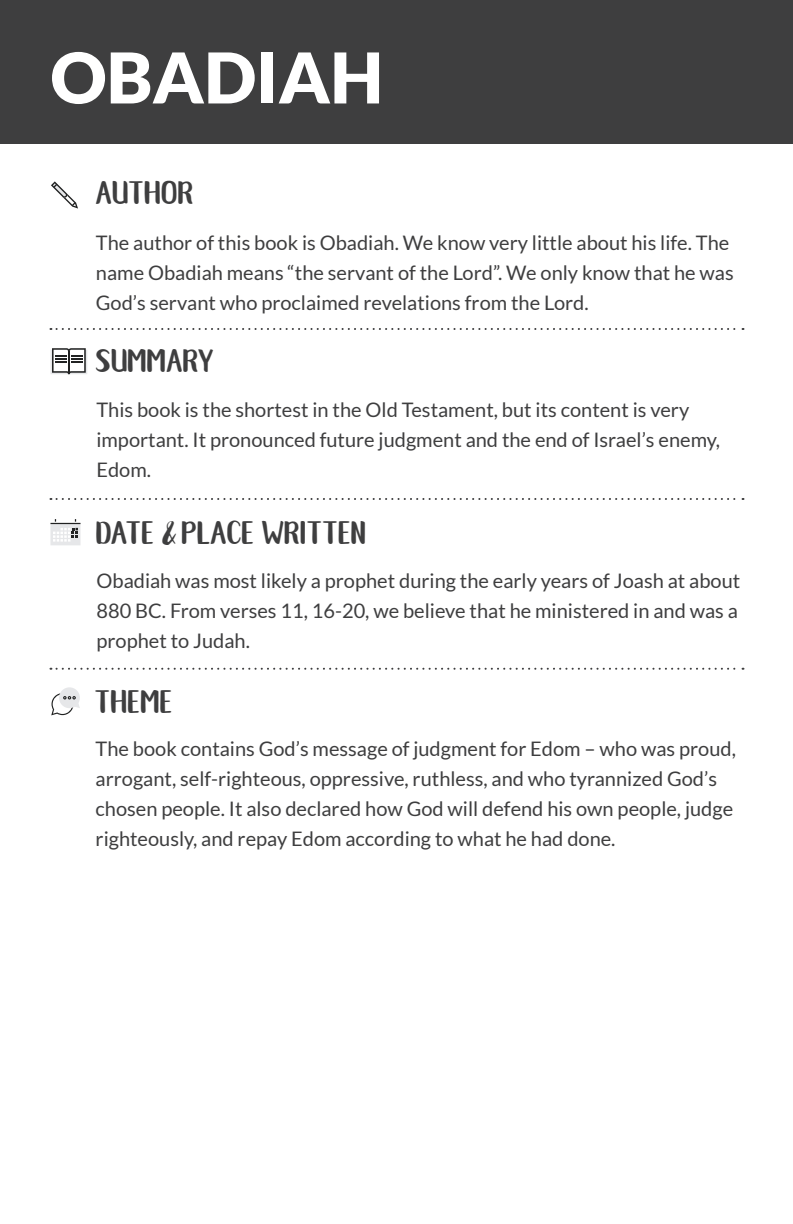
<style>
.page{position:relative;width:793px;height:1224px;background:#fff}
.page>*{position:absolute;margin:0;border:0;box-sizing:border-box;transform-origin:0 0}
.t1{font:900 70px "Lato";color:#fff}
.t2{font:34px "Northern Lights CAPS";color:#3e3e3f}
.t3{font:24px "Ornette";color:#3e3e3f}
.t4{font:20px/30px "Lato";color:#3e3e3f}
</style>
<div class="page">
<div style="left:0;top:0;width:792px;height:144px;background:#3e3e3f"></div>
<svg style="left:51px;top:181px;width:27px;height:28px"></svg>
<svg style="left:50px;top:328px;width:693px;height:2px"></svg>
<svg style="left:50px;top:498px;width:693px;height:2px"></svg>
<svg style="left:50px;top:519px;width:30px;height:26px"></svg>
<hr style="left:50px;top:523px;width:30px;height:1px;background:#212222">
<svg style="left:51px;top:687px;width:29px;height:28px"></svg>
<svg style="left:50px;top:668px;width:693px;height:2px"></svg>
<svg style="left:50px;top:348px;width:37px;height:26px"></svg>
<h1 class="t1" style="left:50px;top:34px;width:334px">OBADIAH</h1>
<h2 class="t2" style="left:96px;top:173px;width:100px">AUTHOR</h2>
<p class="t4" style="left:96px;top:227px;width:639px">The author of this book is Obadiah. We know very little about his life. The name Obadiah means “the servant of the Lord”. We only know that he was<br>God’s servant who proclaimed revelations from the Lord.</p>
<h2 class="t2" style="left:96px;top:342px;width:119px">SUMMARY</h2>
<p class="t4" style="left:96px;top:395px;width:624px">This book is the shortest in the Old Testament, but its content is very important. It pronounced future judgment and the end of Israel’s enemy,<br>Edom.</p>
<h2 class="t2" style="left:96px;top:513px;width:272px">DATE PLACE WRITTEN</h2>
<p class="t3" style="left:162px;top:520px;width:17px">&amp;</p>
<p class="t4" style="left:96px;top:565px;width:644px;text-align:justify">Obadiah was most likely a prophet during the early years of Joash at about 880 BC. From verses 11, 16-20, we believe that he ministered in and was a prophet to Judah.</p>
<h2 class="t2" style="left:96px;top:682px;width:79px">THEME</h2>
<p class="t4" style="left:96px;top:734px;width:641px">The book contains God’s message of judgment for Edom – who was proud, arrogant, self-righteous, oppressive, ruthless, and who tyrannized God’s chosen people. It also declared how God will defend his own people, judge righteously, and repay Edom according to what he had done.</p>
</div>
